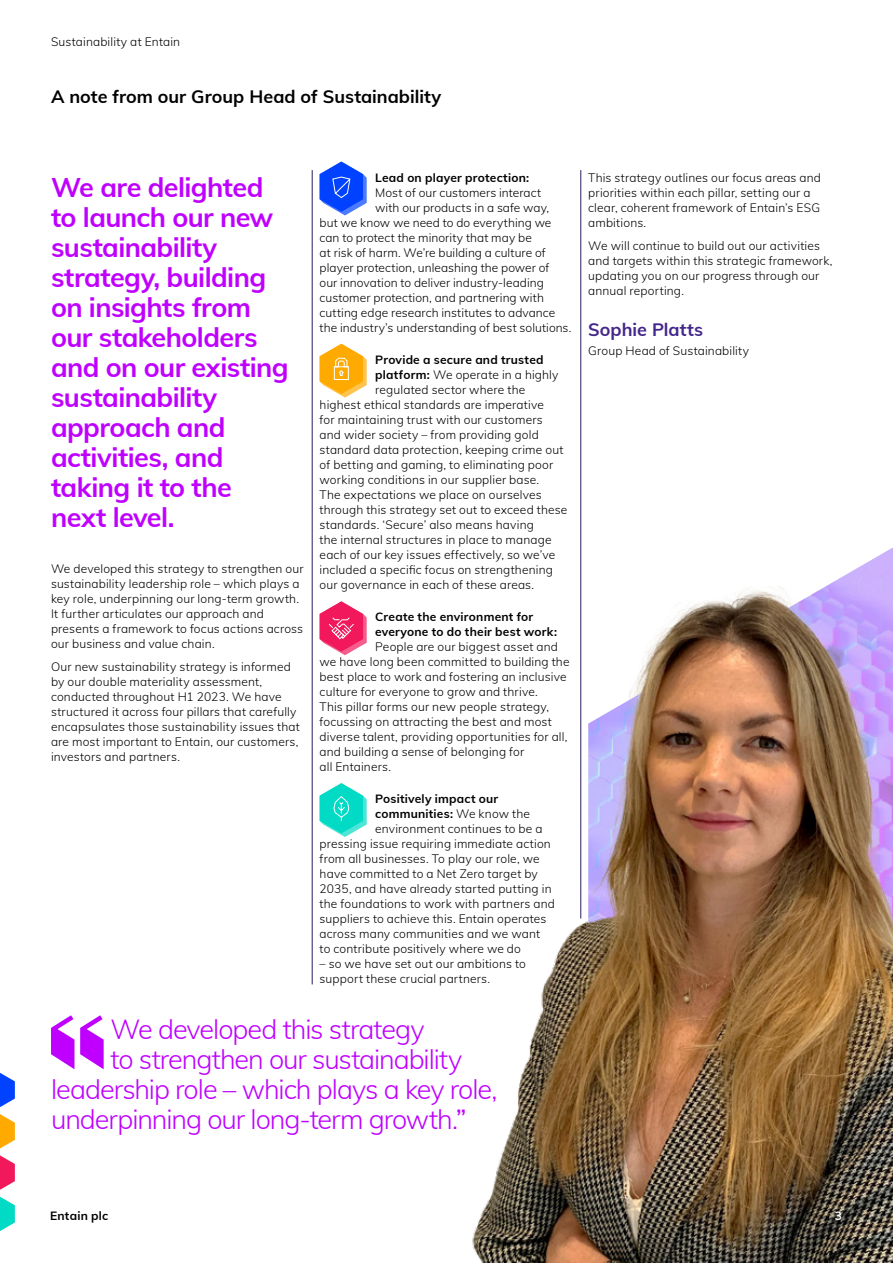
<style>
.page{position:relative;width:893px;height:1263px;background:#fff}
.page>*{position:absolute;margin:0;border:0;box-sizing:border-box;transform-origin:0 0}
.t1{font:700 27px/30px "Mulish";letter-spacing:-.02em;color:#bf00ff}
.t2{font:300 27px "Mulish";letter-spacing:-.035em;color:#bf00ff}
.t3{font:700 18px "Mulish";color:#000}
.t4{font:700 18px "Mulish";color:#43268b}
.t5{font:300 12px/15px "Mulish";letter-spacing:.01em;color:#000}
.t6{font:700 12px/15px "Mulish";letter-spacing:.015em;color:#000}
.t7{font:700 12px "Mulish";color:#fff}
.s1{font-weight:700}
.s2{font-weight:300}
.s3{font-weight:400}
</style>
<div class="page">
<img style="left:779px;top:547px;width:114px;height:40px">
<img style="left:472px;top:587px;width:421px;height:676px">
<svg style="left:0;top:1073px;width:15px;height:34px"></svg>
<svg style="left:0;top:1114px;width:15px;height:34px"></svg>
<svg style="left:0;top:1155px;width:15px;height:35px"></svg>
<svg style="left:0;top:1197px;width:15px;height:34px"></svg>
<svg style="left:51px;top:1015px;width:53px;height:54px"></svg>
<hr style="left:312px;top:170px;width:1px;height:814px;background:#271f61">
<hr style="left:580px;top:170px;width:1px;height:748px;background:#271f61">
<svg style="left:320px;top:162px;width:47px;height:53px"></svg>
<svg style="left:320px;top:344px;width:47px;height:54px"></svg>
<svg style="left:320px;top:601px;width:47px;height:54px"></svg>
<svg style="left:320px;top:783px;width:47px;height:54px"></svg>
<p class="t5" style="left:51px;top:34px;width:131px">Sustainability at Entain</p>
<h2 class="t3" style="left:51px;top:84px;width:392px">A note from our Group Head of Sustainability</h2>
<h1 class="t1" style="left:51px;top:171px;width:239px">We are delighted to launch our new sustainability strategy, building on insights from our stakeholders and on our existing sustainability approach and activities, and taking it to the next level.</h1>
<p class="t5" style="left:51px;top:561px;width:254px">We developed this strategy to strengthen our sustainability leadership role – which plays a key role, underpinning our long-term growth.<br>It further articulates our approach and presents a framework to focus actions across our business and value chain.</p>
<p class="t5" style="left:51px;top:658px;width:250px">Our new sustainability strategy is informed by our double materiality assessment, conducted throughout H1 2023. We have structured it across four pillars that carefully encapsulates those sustainability issues that are most important to Entain, our customers, investors and partners.</p>
<p class="t6" style="left:375px;top:170px;width:155px">Lead on player protection:</p>
<p class="t5" style="left:375px;top:185px;width:167px">Most of our customers interact</p>
<p class="t5" style="left:375px;top:200px;width:175px">with our products in a safe way,</p>
<p class="t5" style="left:320px;top:215px;width:233px">but we know we need to do everything we</p>
<p class="t5" style="left:320px;top:230px;width:214px">can to protect the minority that may be</p>
<p class="t5" style="left:320px;top:245px;width:228px">at risk of harm. We’re building a culture of</p>
<p class="t5" style="left:320px;top:260px;width:231px">player protection, unleashing the power of</p>
<p class="t5" style="left:320px;top:275px;width:226px">our innovation to deliver industry-leading</p>
<p class="t5" style="left:320px;top:290px;width:226px">customer protection, and partnering with</p>
<p class="t5" style="left:320px;top:305px;width:237px">cutting edge research institutes to advance</p>
<p class="t5" style="left:320px;top:320px;width:253px">the industry’s understanding of best solutions.</p>
<p class="t6" style="left:375px;top:352px;width:170px">Provide a secure and trusted</p>
<p class="t5" style="left:375px;top:367px;width:185px"><span class="s1">platform:</span> We operate in a highly</p>
<p class="t5" style="left:375px;top:382px;width:152px">regulated sector where the</p>
<p class="t5" style="left:320px;top:397px;width:226px">highest ethical standards are imperative</p>
<p class="t5" style="left:320px;top:412px;width:225px">for maintaining trust with our customers</p>
<p class="t5" style="left:320px;top:427px;width:221px">and wider society – from providing gold</p>
<p class="t5" style="left:320px;top:442px;width:245px">standard data protection, keeping crime out</p>
<p class="t5" style="left:320px;top:457px;width:235px">of betting and gaming, to eliminating poor</p>
<p class="t5" style="left:320px;top:472px;width:221px">working conditions in our supplier base.</p>
<p class="t5" style="left:320px;top:487px;width:224px">The expectations we place on ourselves</p>
<p class="t5" style="left:320px;top:502px;width:249px">through this strategy set out to exceed these</p>
<p class="t5" style="left:320px;top:517px;width:216px">standards. ‘Secure’ also means having</p>
<p class="t5" style="left:320px;top:532px;width:233px">the internal structures in place to manage</p>
<p class="t5" style="left:320px;top:547px;width:237px">each of our key issues effectively, so we’ve</p>
<p class="t5" style="left:320px;top:562px;width:235px">included a specific focus on strengthening</p>
<p class="t5" style="left:320px;top:577px;width:216px">our governance in each of these areas.</p>
<p class="t6" style="left:375px;top:609px;width:183px">Create the environment for everyone to do their best work:</p>
<p class="t5" style="left:320px;top:639px;width:251px;text-indent:56px">People are our biggest asset and we have long been committed to building the best place to work and fostering an inclusive culture for everyone to grow and thrive.<br>This pillar forms our new people strategy, focussing on attracting the best and most diverse talent, providing opportunities for all, and building a sense of belonging for<br>all Entainers.</p>
<p class="t6" style="left:375px;top:791px;width:125px">Positively impact our</p>
<p class="t6" style="left:375px;top:806px;width:156px">communities: <span class="s2">We know the</span></p>
<p class="t5" style="left:375px;top:821px;width:169px">environment continues to be a</p>
<p class="t5" style="left:320px;top:836px;width:233px">pressing issue requiring immediate action</p>
<p class="t5" style="left:320px;top:851px;width:221px">from all businesses. To play our role, we</p>
<p class="t5" style="left:320px;top:866px;width:220px">have committed to a Net Zero target by</p>
<p class="t5" style="left:320px;top:881px;width:233px">2035, and have already started putting in</p>
<p class="t5" style="left:320px;top:896px;width:237px">the foundations to work with partners and</p>
<p class="t5" style="left:320px;top:911px;width:228px">suppliers to achieve this. Entain operates</p>
<p class="t5" style="left:320px;top:926px;width:222px">across many communities and we want</p>
<p class="t5" style="left:320px;top:941px;width:203px">to contribute positively where we do</p>
<p class="t5" style="left:320px;top:956px;width:208px">– so we have set out our ambitions to support these crucial partners.</p>
<h1 class="t2" style="left:111px;top:1010px;width:315px">We developed this strategy</h1>
<h1 class="t2" style="left:111px;top:1040px;width:353px">to strengthen our sustainability</h1>
<h1 class="t2" style="left:51px;top:1070px;width:448px">leadership role – which plays a key role,</h1>
<h1 class="t2" style="left:51px;top:1100px;width:417px">underpinning our long-term growth.<span class="s3">”</span></h1>
<p class="t5" style="left:588px;top:170px;width:234px">This strategy outlines our focus areas and priorities within each pillar, setting our a clear, coherent framework of Entain’s ESG ambitions.</p>
<p class="t5" style="left:588px;top:237px;width:246px">We will continue to build out our activities and targets within this strategic framework, updating you on our progress through our annual reporting.</p>
<h2 class="t4" style="left:588px;top:316px;width:117px">Sophie Platts</h2>
<p class="t5" style="left:588px;top:343px;width:162px">Group Head of Sustainability</p>
<p class="t6" style="left:50px;top:1208px;width:60px">Entain plc</p>
<p class="t7" style="left:835px;top:1207px;width:9px">3</p>
</div>
